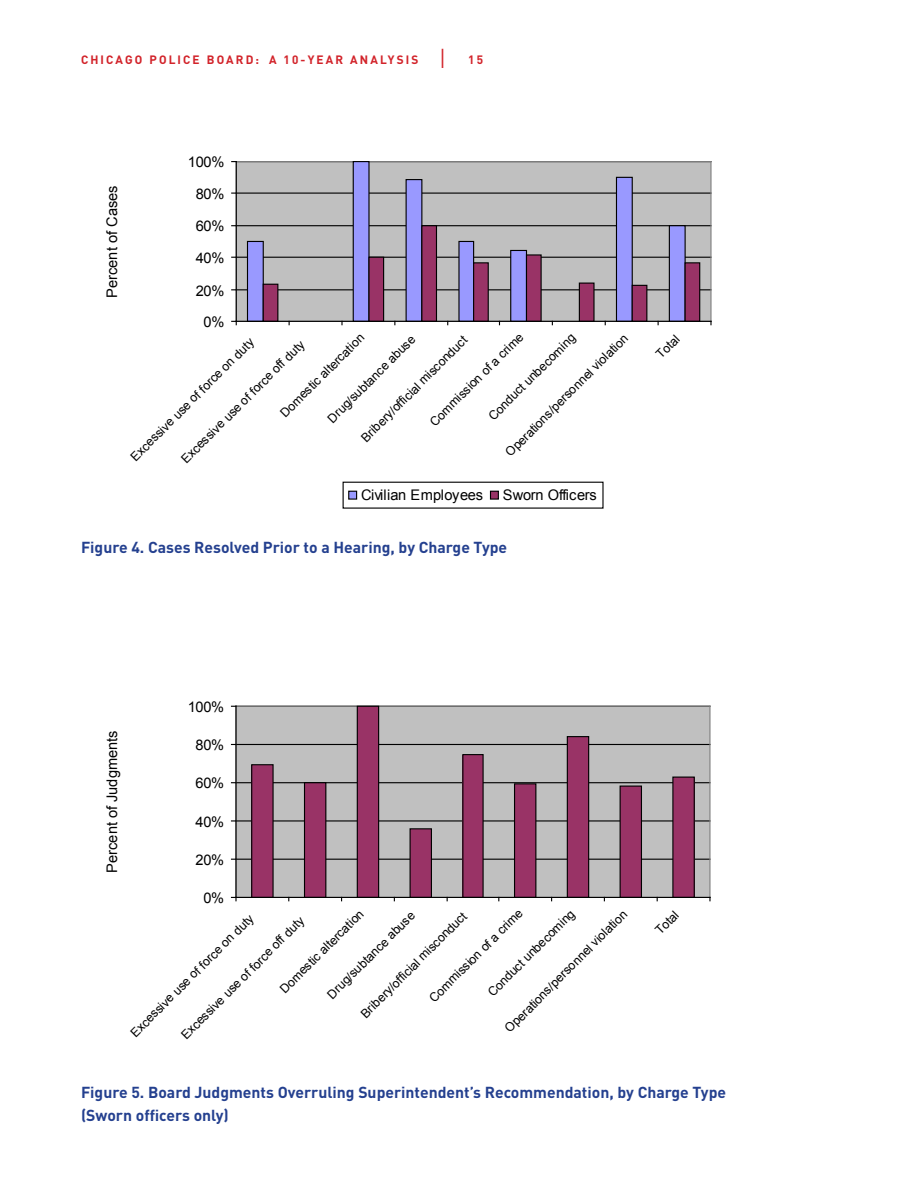
<style>
.page{position:relative;width:918px;height:1188px;background:#fff}
.page>*{position:absolute;margin:0;border:0;box-sizing:border-box;transform-origin:0 0}
.t1{font:700 15.75px/22.5px "DIN";color:#24408f}
.t2{font:14.55px "Arial";color:#000}
.t3{font:14.55px "Arial";letter-spacing:-.02em;color:#000}
.t4{font:12.3px "Arial";color:#000}
.t5{font:700 12px "DINVK";letter-spacing:.18em;color:#d2232a}
.s1{font-weight:300;font-size:27px}
</style>
<div class="page">
<div style="left:236px;top:162px;width:475px;height:159px;background:#c0c0c0"></div>
<hr style="left:236px;top:289px;width:475px;height:1px;background:#000">
<hr style="left:236px;top:257px;width:475px;height:1px;background:#000">
<hr style="left:236px;top:225px;width:475px;height:1px;background:#000">
<hr style="left:236px;top:193px;width:475px;height:1px;background:#000">
<hr style="left:236px;top:161px;width:475px;height:1px;background:#808080">
<hr style="left:710px;top:162px;width:2px;height:159px;background:#808080">
<div style="left:247px;top:241px;width:16px;height:80px;background:#99f"></div>
<div style="left:247px;top:241px;width:17px;height:81px;border:1px solid #000"></div>
<div style="left:353px;top:162px;width:16px;height:159px;background:#99f"></div>
<div style="left:353px;top:161px;width:17px;height:161px;border:1px solid #000"></div>
<div style="left:406px;top:180px;width:16px;height:141px;background:#99f"></div>
<div style="left:459px;top:241px;width:15px;height:80px;background:#99f"></div>
<div style="left:511px;top:250px;width:15px;height:71px;background:#99f"></div>
<div style="left:510px;top:250px;width:17px;height:72px;border:1px solid #000"></div>
<div style="left:616px;top:177px;width:16px;height:144px;background:#99f"></div>
<div style="left:616px;top:177px;width:17px;height:145px;border:1px solid #000"></div>
<div style="left:669px;top:226px;width:16px;height:95px;background:#99f"></div>
<div style="left:669px;top:225px;width:17px;height:97px;border:1px solid #000"></div>
<div style="left:263px;top:284px;width:15px;height:37px;background:#936"></div>
<div style="left:263px;top:284px;width:15px;height:38px;border:1px solid #000"></div>
<div style="left:369px;top:257px;width:15px;height:64px;background:#936"></div>
<div style="left:368px;top:257px;width:16px;height:65px;border:1px solid #000"></div>
<div style="left:422px;top:226px;width:14px;height:95px;background:#936"></div>
<div style="left:421px;top:225px;width:16px;height:97px;border:1px solid #000"></div>
<div style="left:474px;top:263px;width:14px;height:58px;background:#936"></div>
<div style="left:473px;top:262px;width:16px;height:60px;border:1px solid #000"></div>
<div style="left:526px;top:255px;width:15px;height:66px;background:#936"></div>
<div style="left:526px;top:254px;width:16px;height:68px;border:1px solid #000"></div>
<div style="left:579px;top:283px;width:15px;height:38px;background:#936"></div>
<div style="left:579px;top:283px;width:16px;height:39px;border:1px solid #000"></div>
<div style="left:632px;top:285px;width:15px;height:36px;background:#936"></div>
<div style="left:632px;top:285px;width:15px;height:37px;border:1px solid #000"></div>
<div style="left:685px;top:263px;width:15px;height:58px;background:#936"></div>
<div style="left:685px;top:262px;width:15px;height:60px;border:1px solid #000"></div>
<hr style="left:236px;top:162px;width:1px;height:159px;background:#000">
<hr style="left:236px;top:321px;width:475px;height:1px;background:#000">
<div style="left:343px;top:482px;width:261px;height:27px;border:1px solid #000"></div>
<div style="left:349px;top:491px;width:8px;height:8px;background:#99f"></div>
<div style="left:348px;top:491px;width:9px;height:9px;border:1px solid #000"></div>
<div style="left:490px;top:491px;width:8px;height:8px;background:#936"></div>
<div style="left:490px;top:491px;width:9px;height:9px;border:1px solid #000"></div>
<div style="left:236px;top:706px;width:474px;height:191px;background:#c0c0c0"></div>
<hr style="left:236px;top:859px;width:474px;height:1px;background:#000">
<hr style="left:236px;top:820px;width:474px;height:2px;background:#000">
<hr style="left:236px;top:782px;width:474px;height:1px;background:#000">
<hr style="left:236px;top:744px;width:474px;height:1px;background:#000">
<hr style="left:236px;top:706px;width:474px;height:1px;background:#808080">
<hr style="left:709px;top:706px;width:2px;height:191px;background:#808080">
<div style="left:252px;top:765px;width:21px;height:132px;background:#936"></div>
<div style="left:251px;top:764px;width:23px;height:134px;border:1px solid #000"></div>
<div style="left:305px;top:783px;width:21px;height:114px;background:#936"></div>
<div style="left:304px;top:782px;width:22px;height:116px;border:1px solid #000"></div>
<div style="left:357px;top:706px;width:22px;height:191px;background:#936"></div>
<div style="left:357px;top:706px;width:22px;height:192px;border:1px solid #000"></div>
<div style="left:410px;top:829px;width:21px;height:68px;background:#936"></div>
<div style="left:410px;top:828px;width:22px;height:70px;border:1px solid #000"></div>
<div style="left:463px;top:755px;width:20px;height:142px;background:#936"></div>
<div style="left:462px;top:754px;width:22px;height:144px;border:1px solid #000"></div>
<div style="left:515px;top:784px;width:21px;height:113px;background:#936"></div>
<div style="left:514px;top:783px;width:22px;height:115px;border:1px solid #000"></div>
<div style="left:567px;top:737px;width:22px;height:160px;background:#936"></div>
<div style="left:567px;top:736px;width:22px;height:162px;border:1px solid #000"></div>
<div style="left:620px;top:786px;width:21px;height:111px;background:#936"></div>
<div style="left:620px;top:786px;width:22px;height:112px;border:1px solid #000"></div>
<div style="left:673px;top:777px;width:21px;height:120px;background:#936"></div>
<div style="left:672px;top:777px;width:23px;height:121px;border:1px solid #000"></div>
<hr style="left:235px;top:706px;width:2px;height:191px;background:#000">
<hr style="left:236px;top:897px;width:474px;height:1px;background:#000">
<p class="t5" style="left:81px;top:52px;width:367px">CHICAGO POLICE BOARD: A 10-YEAR ANALYSIS <span class="s1">i</span></p>
<p class="t5" style="left:468px;top:52px;width:15px">15</p>
<p class="t2" style="left:102px;top:298px;width:114px;rotate:-90deg">Percent of Cases</p>
<p class="t2" style="left:188px;top:153px;width:38px">100%</p>
<p class="t2" style="left:196px;top:184px;width:30px">80%</p>
<p class="t2" style="left:196px;top:217px;width:30px">60%</p>
<p class="t2" style="left:196px;top:248px;width:30px">40%</p>
<p class="t2" style="left:196px;top:281px;width:30px">20%</p>
<p class="t2" style="left:204px;top:312px;width:22px">0%</p>
<p class="t4" style="left:426px;top:418px;width:127px;rotate:-45deg">Commission of a crime</p>
<p class="t4" style="left:502px;top:449px;width:169px;rotate:-45deg">Operations/personnel violation</p>
<p class="t4" style="left:653px;top:351px;width:29px;rotate:-45deg">Total</p>
<p class="t4" style="left:485px;top:412px;width:119px;rotate:-45deg">Conduct unbecoming</p>
<p class="t4" style="left:277px;top:409px;width:114px;rotate:-45deg">Domestic altercation</p>
<p class="t4" style="left:358px;top:434px;width:145px;rotate:-45deg">Bribery/official misconduct</p>
<p class="t4" style="left:324px;top:415px;width:119px;rotate:-45deg">Drug/subtance abuse</p>
<p class="t4" style="left:127px;top:453px;width:169px;rotate:-45deg">Excessive use of force on duty</p>
<p class="t4" style="left:178px;top:455px;width:169px;rotate:-45deg">Excessive use of force off duty</p>
<p class="t2" style="left:361px;top:486px;width:124px">Civilian Employees</p>
<p class="t3" style="left:503px;top:486px;width:95px">Sworn Officers</p>
<p class="t1" style="left:81px;top:535px;width:428px">Figure 4. Cases Resolved Prior to a H earing, by Charge Type</p>
<p class="t2" style="left:102px;top:873px;width:144px;rotate:-90deg">Percent of Judgments</p>
<p class="t2" style="left:188px;top:697px;width:38px">100%</p>
<p class="t2" style="left:196px;top:736px;width:30px">80%</p>
<p class="t2" style="left:196px;top:774px;width:30px">60%</p>
<p class="t2" style="left:196px;top:812px;width:30px">40%</p>
<p class="t2" style="left:196px;top:850px;width:30px">20%</p>
<p class="t2" style="left:203px;top:888px;width:22px">0%</p>
<p class="t4" style="left:426px;top:994px;width:127px;rotate:-45deg">Commission of a crime</p>
<p class="t4" style="left:501px;top:1025px;width:169px;rotate:-45deg">Operations/personnel violation</p>
<p class="t4" style="left:652px;top:927px;width:29px;rotate:-45deg">Total</p>
<p class="t4" style="left:484px;top:989px;width:118px;rotate:-45deg">Conduct unbecoming</p>
<p class="t4" style="left:276px;top:985px;width:114px;rotate:-45deg">Domestic altercation</p>
<p class="t4" style="left:357px;top:1010px;width:145px;rotate:-45deg">Bribery/official misconduct</p>
<p class="t4" style="left:324px;top:991px;width:119px;rotate:-45deg">Drug/subtance abuse</p>
<p class="t4" style="left:127px;top:1029px;width:169px;rotate:-45deg">Excessive use of force on duty</p>
<p class="t4" style="left:178px;top:1031px;width:169px;rotate:-45deg">Excessive use of force off duty</p>
<p class="t1" style="left:81px;top:1080px;width:647px">Figure 5. Board Judgments Overruling Superintendent’s Recommendation, by Charge Type (Sworn officers only)</p>
</div>
